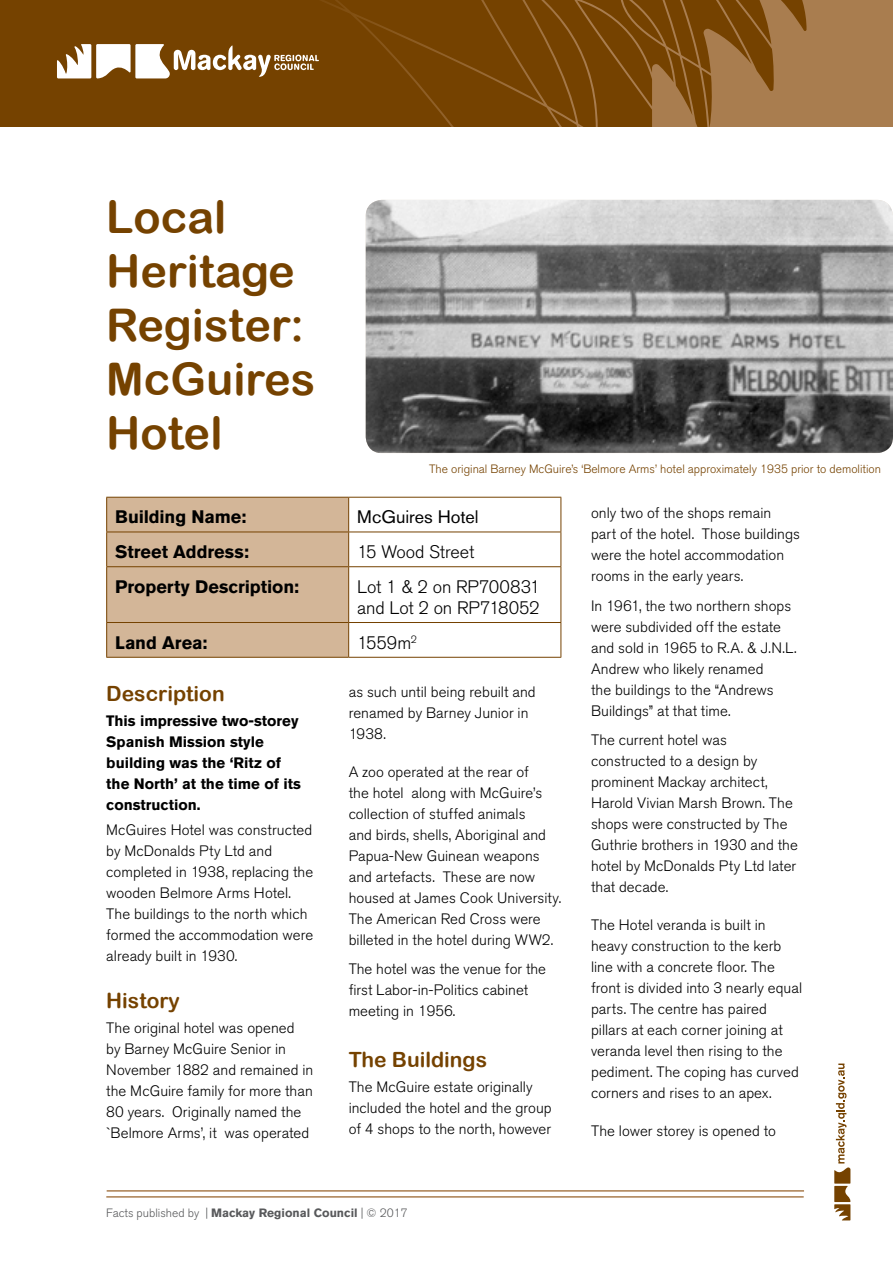
<style>
.page{position:relative;width:893px;height:1263px;background:#fff}
.page>*{position:absolute;margin:0;border:0;box-sizing:border-box;transform-origin:0 0}
.t1{font:45px/54px "Arial Rounded MT Bold";color:#754200}
.t2{font:21px "Arial Rounded MT Bold";color:#754200}
.t3{font:700 18px "Akzidenz Grotesk BQ";color:#000}
.t4{font:300 18px/21px "Akzidenz Grotesk BQ";letter-spacing:-.005em;color:#000}
.t5{font:18px "Akzidenz Grotesk BQ";color:#000}
.t6{font:300 15px/21px "Akzidenz Grotesk BQ";letter-spacing:.005em;color:#000}
.t7{font:700 15px/21px "Akzidenz Grotesk BQ";color:#000}
.t8{font:300 12px "Akzidenz Grotesk BQ";color:#754200}
.t9{font:300 12px "Akzidenz Grotesk BQ";color:#58595b}
.s1{font-weight:700}
</style>
<div class="page">
<svg style="left:834px;top:1063px;width:16px;height:157px"></svg>
<div style="left:0;top:0;width:893px;height:127px;background:#754200"></div>
<svg style="left:321px;top:0;width:572px;height:127px"></svg>
<svg style="left:57px;top:44px;width:262px;height:34px"></svg>
<hr style="left:106px;top:1196px;width:698px;height:1px;background:#a97d4f">
<hr style="left:107px;top:1190px;width:697px;height:1px;background:#a97d4f">
<img style="left:366px;top:200px;width:527px;height:253px">
<div style="left:107px;top:498px;width:241px;height:159px;background:#d3b698"></div>
<hr style="left:106px;top:497px;width:243px;height:1px;background:#754200">
<hr style="left:106px;top:498px;width:1px;height:34px;background:#754200">
<hr style="left:349px;top:497px;width:212px;height:1px;background:#754200">
<hr style="left:348px;top:498px;width:1px;height:34px;background:#754200">
<hr style="left:561px;top:498px;width:1px;height:34px;background:#754200">
<hr style="left:106px;top:532px;width:243px;height:1px;background:#754200">
<hr style="left:106px;top:532px;width:1px;height:34px;background:#754200">
<hr style="left:349px;top:532px;width:212px;height:1px;background:#754200">
<hr style="left:348px;top:532px;width:1px;height:34px;background:#754200">
<hr style="left:561px;top:532px;width:1px;height:34px;background:#754200">
<hr style="left:106px;top:566px;width:243px;height:1px;background:#754200">
<hr style="left:106px;top:567px;width:1px;height:55px;background:#754200">
<hr style="left:349px;top:566px;width:212px;height:1px;background:#754200">
<hr style="left:348px;top:567px;width:1px;height:55px;background:#754200">
<hr style="left:561px;top:567px;width:1px;height:55px;background:#754200">
<hr style="left:106px;top:622px;width:243px;height:1px;background:#754200">
<hr style="left:106px;top:623px;width:1px;height:34px;background:#754200">
<hr style="left:349px;top:622px;width:212px;height:1px;background:#754200">
<hr style="left:348px;top:623px;width:1px;height:34px;background:#754200">
<hr style="left:561px;top:623px;width:1px;height:34px;background:#754200">
<hr style="left:106px;top:657px;width:243px;height:1px;background:#754200">
<hr style="left:349px;top:657px;width:212px;height:1px;background:#754200">
<h1 class="t1" style="left:106px;top:189px;width:210px">Local<br>Heritage<br>Register:<br>McGuires<br>Hotel</h1>
<p class="t8" style="left:429px;top:462px;width:453px">The original Barney McGuire’s ‘Belmore Arms’ hotel approximately 1935 prior to demolition</p>
<p class="t3" style="left:115px;top:507px;width:133px">Building Name:</p>
<p class="t5" style="left:357px;top:506px;width:123px">McGuires Hotel</p>
<p class="t3" style="left:115px;top:541px;width:135px">Street Address:</p>
<p class="t4" style="left:357px;top:542px;width:119px">15 Wood Street</p>
<p class="t3" style="left:115px;top:576px;width:186px">Property Description:</p>
<p class="t4" style="left:357px;top:577px;width:185px">Lot 1 &amp; 2 on RP700831 and Lot 2 on RP718052</p>
<p class="t3" style="left:115px;top:632px;width:94px">Land Area:</p>
<p class="t4" style="left:357px;top:632px;width:61px">1559m<sup>2</sup></p>
<h2 class="t2" style="left:106px;top:681px;width:120px">Description</h2>
<p class="t7" style="left:106px;top:710px;width:196px">This impressive two-storey<br>Spanish Mission style building was the ‘Ritz of the North’ at the time of its construction.</p>
<p class="t6" style="left:106px;top:820px;width:208px">McGuires Hotel was constructed by McDonalds Pty Ltd and completed in 1938, replacing the wooden Belmore Arms Hotel.<br>The buildings to the north which formed the accommodation were already built in 1930.</p>
<h2 class="t2" style="left:106px;top:988px;width:75px">History</h2>
<p class="t6" style="left:106px;top:1017px;width:209px">The original hotel was opened<br>by Barney McGuire Senior in<br>November 1882 and remained in the McGuire family for more than<br>80 years. Originally named the `Belmore Arms’, it was operated</p>
<p class="t6" style="left:349px;top:681px;width:189px">as such until being rebuilt and renamed by Barney Junior in<br>1938.</p>
<p class="t6" style="left:349px;top:761px;width:214px">A zoo operated at the rear of<br>the hotel along with McGuire’s collection of stuffed animals<br>and birds, shells, Aboriginal and<br>Papua-New Guinean weapons and artefacts. These are now housed at James Cook University.<br>The American Red Cross were billeted in the hotel during WW2.</p>
<p class="t6" style="left:349px;top:959px;width:199px">The hotel was the venue for the first Labor-in-Politics cabinet meeting in 1956.</p>
<h2 class="t2" style="left:349px;top:1047px;width:140px">The Buildings</h2>
<p class="t6" style="left:349px;top:1077px;width:205px">The McGuire estate originally included the hotel and the group of 4 shops to the north, however</p>
<p class="t9" style="left:106px;top:1206px;width:303px">Facts published by | <span class="s1">Mackay Regional Council</span> | © 2017</p>
<p class="t6" style="left:591px;top:503px;width:211px">only two of the shops remain part of the hotel. Those buildings were the hotel accommodation rooms in the early years.</p>
<p class="t6" style="left:591px;top:595px;width:207px">In 1961, the two northern shops were subdivided off the estate and sold in 1965 to R.A. &amp; J.N.L.<br>Andrew who likely renamed<br>the buildings to the “Andrews<br>Buildings” at that time.</p>
<p class="t6" style="left:591px;top:730px;width:208px">The current hotel was constructed to a design by prominent Mackay architect,<br>Harold Vivian Marsh Brown. The shops were constructed by The<br>Guthrie brothers in 1930 and the hotel by McDonalds Pty Ltd later that decade.</p>
<p class="t6" style="left:591px;top:915px;width:213px">The Hotel veranda is built in heavy construction to the kerb line with a concrete floor. The front is divided into 3 nearly equal parts. The centre has paired pillars at each corner joining at veranda level then rising to the pediment. The coping has curved corners and rises to an apex.</p>
<p class="t6" style="left:591px;top:1121px;width:186px">The lower storey is opened to</p>
</div>
